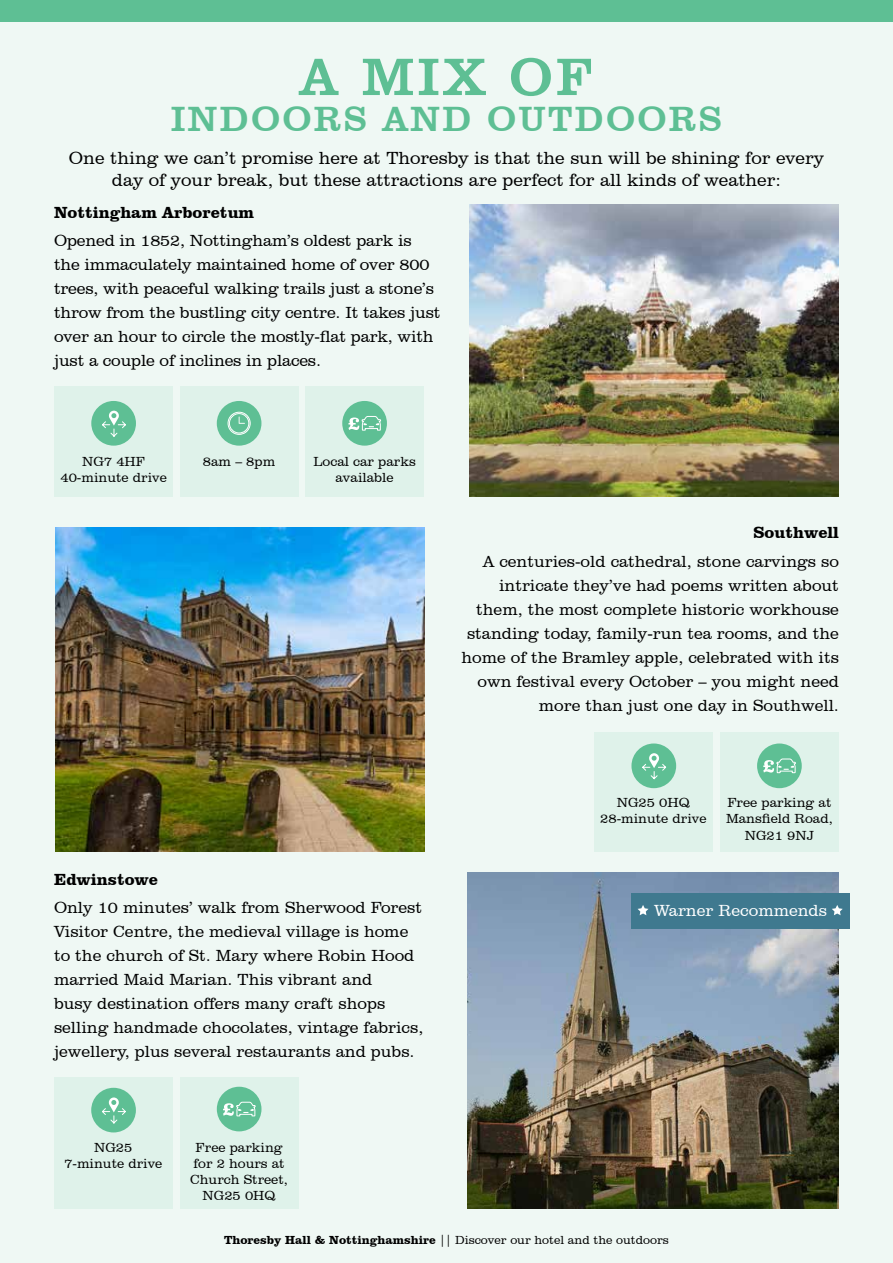
<style>
.page{position:relative;width:893px;height:1263px;background:#eff8f4}
.page>*{position:absolute;margin:0;border:0;box-sizing:border-box;transform-origin:0 0}
.t1{font:54px "Clarendon BT";color:#5ebf94}
.t2{font:36px "Clarendon BT";letter-spacing:.06em;color:#5ebf94}
.t3{font:300 18px/21.6px "Clarendon BT";color:#000;text-align:center}
.t4{font:300 16.5px/24px "Clarendon BT";color:#000}
.t5{font:700 16.5px "Clarendon BT";color:#000}
.t6{font:300 16.5px "Clarendon BT";color:#fff}
.t7{font:300 13.5px/16.2px "Clarendon BT";color:#000;text-align:center}
.t8{font:300 12px "Clarendon BT";color:#000}
.s1{font-weight:700}
</style>
<div class="page">
<div style="left:54px;top:386px;width:119px;height:110px;background:#dff2ea"></div>
<div style="left:180px;top:386px;width:118px;height:110px;background:#dff2ea"></div>
<div style="left:305px;top:386px;width:119px;height:110px;background:#dff2ea"></div>
<div style="left:594px;top:733px;width:119px;height:119px;background:#dff2ea"></div>
<div style="left:720px;top:733px;width:119px;height:119px;background:#dff2ea"></div>
<div style="left:180px;top:1077px;width:119px;height:132px;background:#dff2ea"></div>
<div style="left:54px;top:1077px;width:119px;height:132px;background:#dff2ea"></div>
<img style="left:470px;top:205px;width:369px;height:291px">
<div style="left:91px;top:401px;width:45px;height:45px;background:#5ebf94;border-radius:50%"></div>
<svg style="left:102px;top:411px;width:24px;height:26px"></svg>
<div style="left:217px;top:401px;width:44px;height:45px;background:#5ebf94;border-radius:50%"></div>
<svg style="left:227px;top:411px;width:24px;height:24px"></svg>
<div style="left:342px;top:401px;width:45px;height:45px;background:#5ebf94;border-radius:50%"></div>
<svg style="left:348px;top:416px;width:33px;height:15px"></svg>
<img style="left:468px;top:872px;width:371px;height:337px">
<img style="left:55px;top:527px;width:369px;height:325px">
<div style="left:631px;top:743px;width:45px;height:45px;background:#5ebf94;border-radius:50%"></div>
<svg style="left:642px;top:753px;width:25px;height:27px"></svg>
<div style="left:91px;top:1088px;width:45px;height:44px;background:#5ebf94;border-radius:50%"></div>
<svg style="left:102px;top:1097px;width:24px;height:27px"></svg>
<div style="left:757px;top:743px;width:45px;height:45px;background:#5ebf94;border-radius:50%"></div>
<svg style="left:763px;top:759px;width:33px;height:15px"></svg>
<div style="left:217px;top:1087px;width:44px;height:44px;background:#5ebf94;border-radius:50%"></div>
<svg style="left:223px;top:1102px;width:33px;height:15px"></svg>
<div style="left:1px;top:0;width:892px;height:21px;background:#5ebf94"></div>
<div style="left:631px;top:893px;width:219px;height:35px;background:#3f798f"></div>
<svg style="left:638px;top:905px;width:10px;height:10px"></svg>
<svg style="left:832px;top:905px;width:11px;height:10px"></svg>
<h1 class="t1" style="left:299px;top:43px;width:296px">A MIX OF</h1>
<h2 class="t2" style="left:171px;top:96px;width:552px">INDOORS AND OUTDOORS</h2>
<p class="t3" style="left:69px;top:147px;width:757px">One thing we can’t promise here at Thoresby is that the sun will be shining for every day of your break, but these attractions are perfect for all kinds of weather:</p>
<p class="t5" style="left:54px;top:202px;width:202px">Nottingham Arboretum</p>
<p class="t4" style="left:54px;top:228px;width:388px">Opened in 1852, Nottingham’s oldest park is the immaculately maintained home of over 800 trees, with peaceful walking trails just a stone’s throw from the bustling city centre. It takes just over an hour to circle the mostly-flat park, with just a couple of inclines in places.</p>
<p class="t7" style="left:60px;top:453px;width:108px">NG7 4HF<br>40-minute drive</p>
<p class="t7" style="left:203px;top:453px;width:74px">8am – 8pm</p>
<p class="t7" style="left:313px;top:453px;width:104px">Local car parks available</p>
<p class="t5" style="left:54px;top:869px;width:106px">Edwinstowe</p>
<p class="t4" style="left:54px;top:895px;width:371px">Only 10 minutes’ walk from Sherwood Forest Visitor Centre, the medieval village is home to the church of St. Mary where Robin Hood married Maid Marian. This vibrant and<br>busy destination offers many craft shops selling handmade chocolates, vintage fabrics, jewellery, plus several restaurants and pubs.</p>
<p class="t7" style="left:64px;top:1139px;width:100px">NG25<br>7-minute drive</p>
<p class="t7" style="left:190px;top:1139px;width:99px">Free parking for 2 hours at<br>Church Street,<br>NG25 0HQ</p>
<p class="t5" style="left:753px;top:522px;width:87px">Southwell</p>
<p class="t4" style="left:461px;top:549px;width:379px;text-align:right">A centuries-old cathedral, stone carvings so intricate they’ve had poems written about them, the most complete historic workhouse standing today, family-run tea rooms, and the home of the Bramley apple, celebrated with its own festival every October – you might need more than just one day in Southwell.</p>
<p class="t7" style="left:600px;top:794px;width:108px">NG25 0HQ<br>28-minute drive</p>
<p class="t7" style="left:726px;top:794px;width:108px">Free parking at<br>Mansfield Road,<br>NG21 9NJ</p>
<p class="t6" style="left:654px;top:900px;width:174px">Warner Recommends</p>
<p class="t8" style="left:224px;top:1232px;width:446px"><span class="s1">Thoresby Hall &amp; Nottinghamshire</span> || Discover our hotel and the outdoors</p>
</div>
